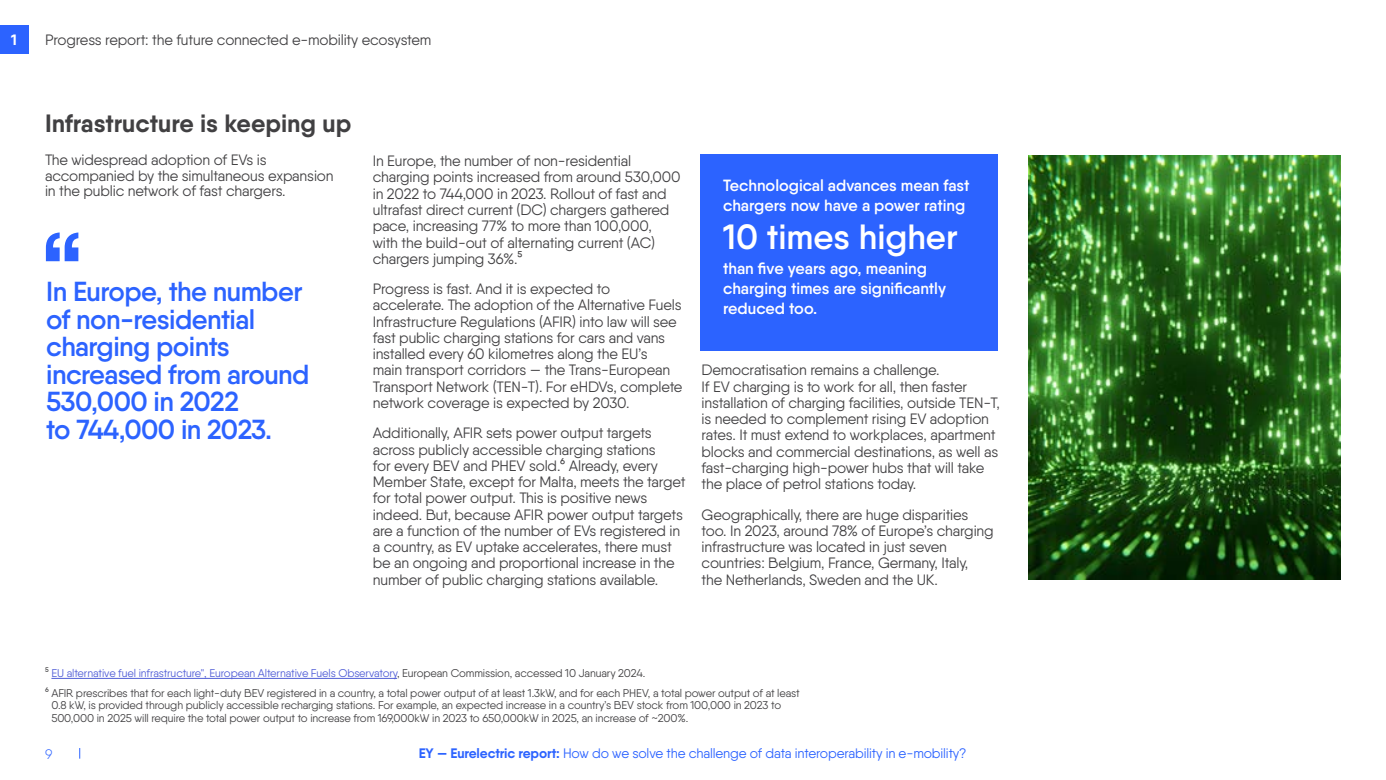
<style>
.page{position:relative;width:1386px;height:780px;background:#fff}
.page>*{position:absolute;margin:0;border:0;box-sizing:border-box;transform-origin:0 0}
.t1{font:600 110px "Qanelas";color:#2c63ff}
.t2{font:600 35px "Qanelas";color:#fff}
.t3{font:600 27.5px/27.5px "Qanelas";letter-spacing:-.02em;color:#2c63ff}
.t4{font:700 25px "Qanelas";color:#414042}
.t5{font:600 16.25px/20px "Qanelas";color:#fff}
.t6{font:15px/16.2px "Qanelas";letter-spacing:-.01em;color:#414042}
.t7{font:700 15px "Qanelas";color:#fff}
.t8{font:13.75px "Qanelas";letter-spacing:-.01em;color:#2c63ff}
.t9{font:300 13.75px "Qanelas";color:#2c63ff}
.t10{font:11.25px/19.6px "Qanelas";letter-spacing:-.01em;color:#414042}
.s1{color:#4f5cd6}
.s2{font-weight:700}
</style>
<div class="page">
<div style="left:0;top:25px;width:28px;height:28px;background:#2c63ff"></div>
<div style="left:700px;top:154px;width:297px;height:197px;background:#2c63ff"></div>
<hr style="left:51px;top:678px;width:346px;height:1px;background:#4f5cd6">
<img style="left:1028px;top:155px;width:312px;height:424px">
<p class="t7" style="left:11px;top:30px;width:7px">1</p>
<p class="t6" style="left:45px;top:31px;width:388px">Progress report: the future connected e-mobility ecosystem</p>
<h3 class="t4" style="left:45px;top:107px;width:308px">Infrastructure is keeping up</h3>
<p class="t6" style="left:45px;top:152px;width:290px;line-height:15px">The widespread adoption of EVs is accompanied by the simultaneous expansion in the public network of fast chargers.</p>
<h1 class="t1" style="left:39px;top:203px;width:48px">“</h1>
<h3 class="t3" style="left:46px;top:277px;width:265px">In Europe, the number of non-residential charging points increased from around<br>530,000 in 2022<br>to 744,000 in 2023.</h3>
<p class="t6" style="left:373px;top:153px;width:309px">In Europe, the number of non-residential charging points increased from around 530,000 in 2022 to 744,000 in 2023. Rollout of fast and ultrafast direct current (DC) chargers gathered pace, increasing 77% to more than 100,000, with the build-out of alternating current (AC) chargers jumping 36%.5</p>
<p class="t6" style="left:373px;top:280px;width:311px">Progress is fast. And it is expected to accelerate. The adoption of the Alternative Fuels Infrastructure Regulations (AFIR) into law will see fast public charging stations for cars and vans installed every 60 kilometres along the EU’s<br>main transport corridors — the Trans-European Transport Network (TEN-T). For eHDVs, complete network coverage is expected by 2030.</p>
<p class="t6" style="left:373px;top:425px;width:314px">Additionally, AFIR sets power output targets across publicly accessible charging stations<br>for every BEV and PHEV sold.6 Already, every Member State, except for Malta, meets the target for total power output. This is positive news indeed. But, because AFIR power output targets are a function of the number of EVs registered in a country, as EV uptake accelerates, there must be an ongoing and proportional increase in the number of public charging stations available.</p>
<p class="t5" style="left:723px;top:175px;width:248px">Technological advances mean fast chargers now have a power rating</p>
<h2 class="t2" style="left:723px;top:214px;width:236px">10 times higher</h2>
<p class="t5" style="left:723px;top:258px;width:224px">than five years ago, meaning charging times are significantly reduced too.</p>
<p class="t6" style="left:701px;top:362px;width:300px">Democratisation remains a challenge.<br>If EV charging is to work for all, then faster installation of charging facilities, outside TEN-T, is needed to complement rising EV adoption rates. It must extend to workplaces, apartment blocks and commercial destinations, as well as fast-charging high-power hubs that will take the place of petrol stations today.</p>
<p class="t6" style="left:701px;top:506px;width:294px">Geographically, there are huge disparities too. In 2023, around 78% of Europe’s charging infrastructure was located in just seven countries: Belgium, France, Germany, Italy,<br>the Netherlands, Sweden and the UK.</p>
<p class="t10" style="left:45px;top:663px;width:756px">5 <span class="s1">EU alternative fuel infrastructure", European Alternative Fuels Observatory</span>, European Commission, accessed 10 January 2024.<br>6 AFIR prescribes that for each light-duty BEV registered in a country, a total power output of at least 1.3kW, and for each PHEV, a total power output of at least</p>
<p class="t10" style="left:51px;top:699px;width:731px;line-height:12.5px">0.8 kW, is provided through publicly accessible recharging stations. For example, an expected increase in a country’s BEV stock from 100,000 in 2023 to<br>500,000 in 2025 will require the total power output to increase from 169,000kW in 2023 to 650,000kW in 2025, an increase of ~200%.</p>
<p class="t9" style="left:45px;top:745px;width:9px">9</p>
<p class="t8" style="left:419px;top:745px;width:549px"><span class="s2">EY — Eurelectric report:</span> How do we solve the challenge of data interoperability in e-mobility?</p>
</div>
